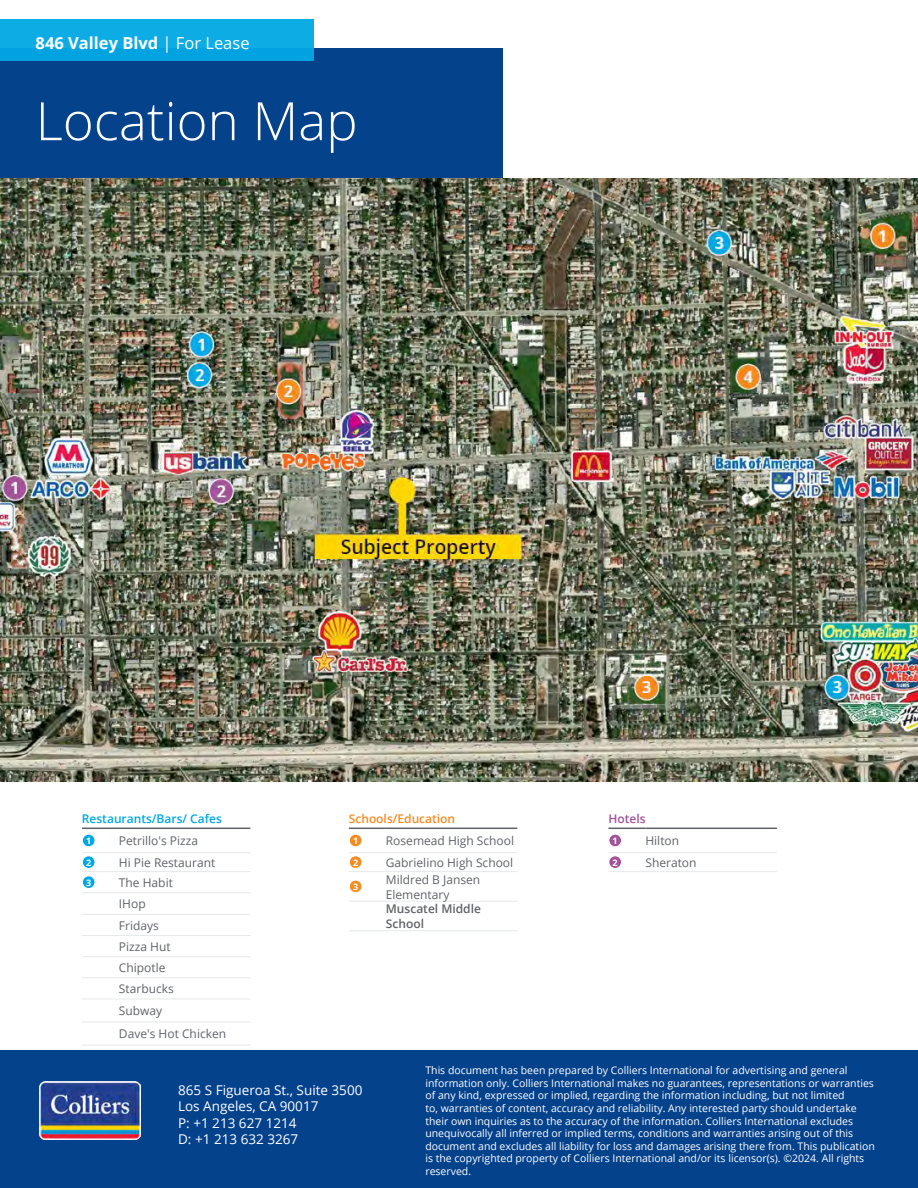
<style>
.page{position:relative;width:918px;height:1188px;background:#fff}
.page>*{position:absolute;margin:0;border:0;box-sizing:border-box;transform-origin:0 0}
.t1{font:300 52.95px "Open Sans";color:#fff}
.t2{font:700 16.5px "Open Sans";color:#fff}
.t3{font:13.5px "Open Sans";color:#fff}
.N_CopySmall{font:12px/15px "Open Sans";color:#5f6369}
.Table-Header{font:600 12px "Open Sans";color:#00a8e4}
.N_CopySmall-2{font:600 12px/15px "Open Sans";color:#5f6369}
.Table-Header-2{font:600 12px "Open Sans";color:#f68b1f}
.Table-Header-3{font:600 12px "Open Sans";color:#a25399}
.t4{font:10.5px/12.6px "Open Sans";color:#fff}
.N_Copy{font:700 9px "Open Sans";color:#fff}
.s1{font-weight:400}
</style>
<div class="page">
<hr style="left:82px;top:852px;width:37px;height:1px;background:#e6e9e9">
<hr style="left:119px;top:852px;width:131px;height:1px;background:#e6e9e9">
<hr style="left:82px;top:871px;width:37px;height:1px;background:#e6e9e9">
<hr style="left:119px;top:871px;width:131px;height:1px;background:#e6e9e9">
<hr style="left:82px;top:892px;width:37px;height:1px;background:#e6e9e9">
<hr style="left:119px;top:892px;width:131px;height:1px;background:#e6e9e9">
<hr style="left:82px;top:914px;width:37px;height:1px;background:#e6e9e9">
<hr style="left:119px;top:914px;width:131px;height:1px;background:#e6e9e9">
<hr style="left:82px;top:935px;width:37px;height:1px;background:#e6e9e9">
<hr style="left:119px;top:935px;width:131px;height:1px;background:#e6e9e9">
<hr style="left:82px;top:956px;width:37px;height:1px;background:#e6e9e9">
<hr style="left:119px;top:956px;width:131px;height:1px;background:#e6e9e9">
<hr style="left:82px;top:977px;width:37px;height:1px;background:#e6e9e9">
<hr style="left:119px;top:977px;width:131px;height:1px;background:#e6e9e9">
<hr style="left:82px;top:999px;width:37px;height:1px;background:#e6e9e9">
<hr style="left:119px;top:999px;width:131px;height:1px;background:#e6e9e9">
<hr style="left:82px;top:1022px;width:37px;height:1px;background:#e6e9e9">
<hr style="left:119px;top:1022px;width:131px;height:1px;background:#e6e9e9">
<hr style="left:82px;top:1045px;width:37px;height:1px;background:#e6e9e9">
<hr style="left:119px;top:1045px;width:131px;height:1px;background:#e6e9e9">
<hr style="left:82px;top:828px;width:37px;height:1px;background:#5f6369">
<hr style="left:119px;top:828px;width:131px;height:1px;background:#5f6369">
<div style="left:82px;top:834px;width:13px;height:13px;background:#00a8e4;border-radius:50%"></div>
<div style="left:82px;top:834px;width:13px;height:13px;border:1px solid #fff;border-radius:50%"></div>
<div style="left:82px;top:856px;width:13px;height:12px;background:#00a8e4;border-radius:50%"></div>
<div style="left:82px;top:855px;width:13px;height:14px;border:1px solid #fff;border-radius:50%"></div>
<div style="left:82px;top:876px;width:13px;height:13px;background:#00a8e4;border-radius:50%"></div>
<div style="left:82px;top:875px;width:13px;height:14px;border:1px solid #fff;border-radius:50%"></div>
<hr style="left:349px;top:852px;width:37px;height:1px;background:#e6e9e9">
<hr style="left:386px;top:852px;width:131px;height:1px;background:#e6e9e9">
<hr style="left:349px;top:871px;width:37px;height:1px;background:#e6e9e9">
<hr style="left:386px;top:871px;width:131px;height:1px;background:#e6e9e9">
<hr style="left:349px;top:901px;width:37px;height:1px;background:#e6e9e9">
<hr style="left:386px;top:901px;width:131px;height:1px;background:#e6e9e9">
<hr style="left:349px;top:930px;width:37px;height:1px;background:#e6e9e9">
<hr style="left:386px;top:930px;width:131px;height:1px;background:#e6e9e9">
<hr style="left:349px;top:828px;width:37px;height:1px;background:#5f6369">
<hr style="left:386px;top:828px;width:131px;height:1px;background:#5f6369">
<div style="left:349px;top:834px;width:13px;height:13px;background:#f68b1f;border-radius:50%"></div>
<div style="left:349px;top:834px;width:13px;height:13px;border:1px solid #fff;border-radius:50%"></div>
<div style="left:349px;top:856px;width:13px;height:12px;background:#f68b1f;border-radius:50%"></div>
<div style="left:349px;top:855px;width:13px;height:14px;border:1px solid #fff;border-radius:50%"></div>
<div style="left:349px;top:880px;width:13px;height:13px;background:#f68b1f;border-radius:50%"></div>
<div style="left:349px;top:880px;width:13px;height:13px;border:1px solid #fff;border-radius:50%"></div>
<hr style="left:608px;top:852px;width:37px;height:1px;background:#e6e9e9">
<hr style="left:645px;top:852px;width:132px;height:1px;background:#e6e9e9">
<hr style="left:608px;top:871px;width:37px;height:1px;background:#e6e9e9">
<hr style="left:645px;top:871px;width:132px;height:1px;background:#e6e9e9">
<hr style="left:608px;top:828px;width:37px;height:1px;background:#5f6369">
<hr style="left:645px;top:828px;width:132px;height:1px;background:#5f6369">
<div style="left:609px;top:834px;width:13px;height:13px;background:#a25399;border-radius:50%"></div>
<div style="left:608px;top:834px;width:14px;height:13px;border:1px solid #fff;border-radius:50%"></div>
<div style="left:609px;top:856px;width:13px;height:12px;background:#a25399;border-radius:50%"></div>
<div style="left:608px;top:855px;width:14px;height:14px;border:1px solid #fff;border-radius:50%"></div>
<div style="left:0;top:49px;width:503px;height:129px;background:#05428c"></div>
<div style="left:0;top:20px;width:314px;height:41px;background:linear-gradient(to right,#09a9e3,#09a9e3)"></div>
<div style="left:0;top:1051px;width:918px;height:137px;background:#05428c"></div>
<img style="left:39px;top:1081px;width:102px;height:58px">
<img style="left:0;top:179px;width:918px;height:602px">
<p class="t2" style="left:36px;top:31px;width:215px">846 Valley Blvd <span class="s1">| For Lease</span></p>
<p class="t1" style="left:36px;top:85px;width:324px">Location Map</p>
<p class="Table-Header" style="left:82px;top:810px;width:142px">Restaurants/Bars/ Cafes</p>
<p class="N_Copy" style="left:86px;top:834px;width:7px">1</p>
<p class="N_CopySmall" style="left:119px;top:833px;width:81px">Petrillo's Pizza</p>
<p class="N_Copy" style="left:86px;top:856px;width:7px">2</p>
<p class="N_CopySmall" style="left:119px;top:855px;width:98px">Hi Pie Restaurant</p>
<p class="N_Copy" style="left:86px;top:876px;width:7px">3</p>
<p class="N_CopySmall" style="left:119px;top:875px;width:56px">The Habit</p>
<p class="N_CopySmall" style="left:119px;top:896px;width:28px">IHop</p>
<p class="N_CopySmall" style="left:119px;top:917px;width:41px">Fridays</p>
<p class="N_CopySmall" style="left:119px;top:939px;width:53px">Pizza Hut</p>
<p class="N_CopySmall" style="left:119px;top:960px;width:48px">Chipotle</p>
<p class="N_CopySmall" style="left:119px;top:981px;width:56px">Starbucks</p>
<p class="N_CopySmall" style="left:119px;top:1003px;width:45px">Subway</p>
<p class="N_CopySmall" style="left:119px;top:1026px;width:109px">Dave's Hot Chicken</p>
<p class="Table-Header-2" style="left:349px;top:810px;width:108px">Schools/Education</p>
<p class="N_Copy" style="left:353px;top:834px;width:7px">1</p>
<p class="N_CopySmall" style="left:386px;top:833px;width:130px">Rosemead High School</p>
<p class="N_Copy" style="left:353px;top:856px;width:7px">2</p>
<p class="N_CopySmall" style="left:386px;top:855px;width:129px">Gabrielino High School</p>
<p class="N_Copy" style="left:353px;top:880px;width:7px">3</p>
<p class="N_CopySmall" style="left:386px;top:871px;width:96px">Mildred B Jansen<br>Elementary</p>
<p class="N_CopySmall-2" style="left:386px;top:901px;width:97px">Muscatel Middle<br>School</p>
<p class="Table-Header-3" style="left:608px;top:810px;width:39px">Hotels</p>
<p class="N_Copy" style="left:613px;top:834px;width:7px">1</p>
<p class="N_CopySmall" style="left:645px;top:833px;width:35px">Hilton</p>
<p class="N_Copy" style="left:613px;top:856px;width:7px">2</p>
<p class="N_CopySmall" style="left:645px;top:855px;width:53px">Sheraton</p>
<p class="t3" style="left:178px;top:1081px;width:186px">865 S Figueroa St., Suite 3500</p>
<p class="t3" style="left:178px;top:1097px;width:142px">Los Angeles, CA 90017</p>
<p class="t3" style="left:178px;top:1114px;width:120px">P: +1 213 627 1214</p>
<p class="t3" style="left:178px;top:1130px;width:122px">D: +1 213 632 3267</p>
<p class="t4" style="left:425px;top:1064px;width:451px">This document has been prepared by Colliers International for advertising and general information only. Colliers International makes no guarantees, representations or warranties of any kind, expressed or implied, regarding the information including, but not limited<br>to, warranties of content, accuracy and reliability. Any interested party should undertake their own inquiries as to the accuracy of the information. Colliers International excludes unequivocally all inferred or implied terms, conditions and warranties arising out of this document and excludes all liability for loss and damages arising there from. This publication is the copyrighted property of Colliers International and/or its licensor(s). ©2024. All rights reserved.</p>
</div>
